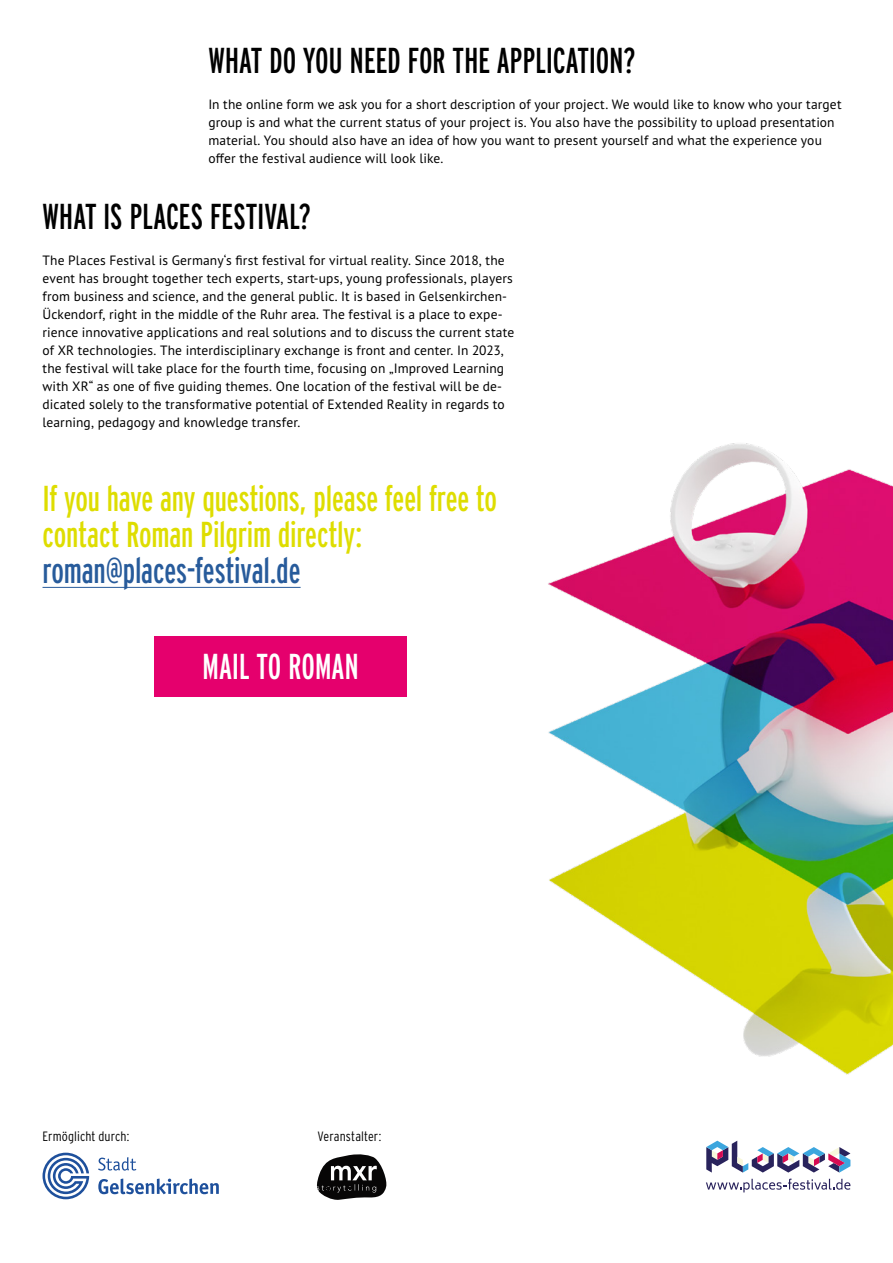
<style>
.page{position:relative;width:893px;height:1263px;background:#fff}
.page>*{position:absolute;margin:0;border:0;box-sizing:border-box;transform-origin:0 0}
.t1{font:36px/36px "Interstate Compressed";letter-spacing:-.005em;color:#dedd00}
.t2{font:36px "Interstate Compressed";letter-spacing:-.005em;color:#000}
.t3{font:36px "Interstate Compressed";letter-spacing:-.005em;color:#275b9b}
.t4{font:36px "Interstate Compressed";letter-spacing:-.005em;color:#fff}
.t5{font:13.5px/18px "PT Sans Pro";letter-spacing:.01em;color:#000}
.t6{font:300 13.5px "Interstate Condensed";letter-spacing:.005em;color:#000}
</style>
<div class="page">
<img style="left:548px;top:443px;width:345px;height:632px">
<svg style="left:317px;top:1154px;width:70px;height:46px"></svg>
<svg style="left:43px;top:1153px;width:46px;height:46px"></svg>
<svg style="left:98px;top:1178px;width:121px;height:16px"></svg>
<svg style="left:98px;top:1157px;width:38px;height:13px"></svg>
<hr style="left:43px;top:587px;width:258px;height:1px;background:#275b9b">
<svg style="left:706px;top:1141px;width:144px;height:31px"></svg>
<svg style="left:706px;top:1178px;width:144px;height:14px"></svg>
<div style="left:155px;top:637px;width:252px;height:60px;background:#e5006d"></div>
<h1 class="t2" style="left:208px;top:40px;width:428px">WHAT DO YOU NEED FOR THE APPLICATION?</h1>
<p class="t5" style="left:208px;top:94px;width:635px">In the online form we ask you for a short description of your project. We would like to know who your target group is and what the current status of your project is. You also have the possibility to upload presentation material. You should also have an idea of how you want to present yourself and what the experience you offer the festival audience will look like.</p>
<h1 class="t2" style="left:43px;top:196px;width:270px">WHAT IS PLACES FESTIVAL?</h1>
<p class="t5" style="left:43px;top:250px;width:473px">The Places Festival is Germany‘s first festival for virtual reality. Since 2018, the event has brought together tech experts, start-ups, young professionals, players from business and science, and the general public. It is based in Gelsenkirchen-Ückendorf, right in the middle of the Ruhr area. The festival is a place to expe&shy;rience innovative applications and real solutions and to discuss the current state of XR technologies. The interdisciplinary exchange is front and center. In 2023, the festival will take place for the fourth time, focusing on „Improved Learning with XR“ as one of five guiding themes. One location of the festival will be de&shy;dicated solely to the transformative potential of Extended Reality in regards to learning, pedagogy and knowledge transfer.</p>
<h1 class="t1" style="left:43px;top:480px;width:456px">If you have any questions, please feel free to contact Roman Pilgrim directly:</h1>
<h1 class="t3" style="left:43px;top:550px;width:260px">roman@places-festival.de</h1>
<h1 class="t4" style="left:202px;top:646px;width:158px">MAIL TO ROMAN</h1>
<p class="t6" style="left:43px;top:1128px;width:88px">Ermöglicht durch:</p>
<p class="t6" style="left:317px;top:1128px;width:65px">Veranstalter:</p>
</div>
